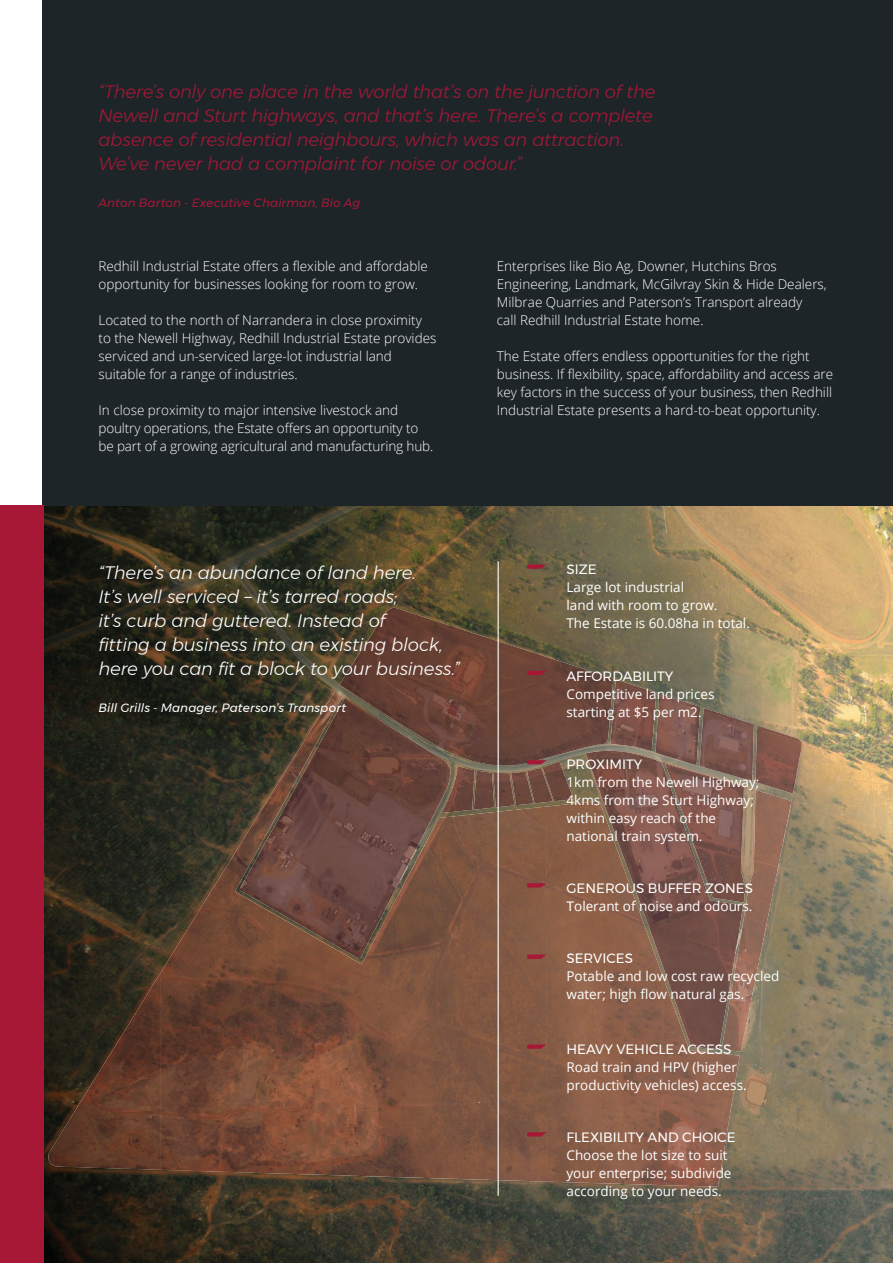
<style>
.page{position:relative;width:893px;height:1263px;background:#fff}
.page>*{position:absolute;margin:0;border:0;box-sizing:border-box;transform-origin:0 0}
.t1{font:italic 300 18px/24px "Montserrat";letter-spacing:-.015em;color:#a61836}
.t2{font:italic 300 18px/24px "Montserrat";letter-spacing:-.01em;color:#fff}
.Paragraph_Style_1{font:300 13.5px/18px "Open Sans";color:#fff}
.Paragraph_Style_1-2{font:13.5px/18px "Open Sans";color:#fff}
.Paragraph_Style_1-3{font:13.5px "Montserrat";color:#fff}
.t3{font:italic 12px "Montserrat";letter-spacing:.01em;color:#fff}
.t4{font:italic 12px "Montserrat";letter-spacing:.005em;color:#a61836}
.s1{font-family:"Montserrat"}
</style>
<div class="page">
<img style="left:43px;top:505px;width:850px;height:758px">
<img style="left:239px;top:698px;width:202px;height:239px">
<img style="left:586px;top:751px;width:136px;height:298px">
<img style="left:665px;top:765px;width:80px;height:137px">
<img style="left:722px;top:790px;width:69px;height:262px">
<img style="left:339px;top:608px;width:274px;height:158px">
<img style="left:610px;top:679px;width:46px;height:72px">
<img style="left:655px;top:694px;width:45px;height:71px">
<img style="left:700px;top:708px;width:54px;height:73px">
<img style="left:755px;top:725px;width:48px;height:69px">
<img style="left:441px;top:766px;width:34px;height:40px">
<img style="left:474px;top:771px;width:20px;height:35px">
<img style="left:493px;top:773px;width:22px;height:33px">
<img style="left:511px;top:771px;width:22px;height:34px">
<img style="left:527px;top:768px;width:19px;height:35px">
<img style="left:542px;top:762px;width:32px;height:39px">
<img style="left:288px;top:691px;width:54px;height:77px">
<img style="left:240px;top:767px;width:63px;height:77px">
<img style="left:546px;top:801px;width:78px;height:383px">
<img style="left:392px;top:806px;width:155px;height:375px">
<img style="left:199px;top:843px;width:78px;height:330px">
<img style="left:624px;top:868px;width:39px;height:317px">
<img style="left:160px;top:910px;width:39px;height:261px">
<img style="left:276px;top:915px;width:39px;height:259px">
<img style="left:353px;top:906px;width:40px;height:271px">
<img style="left:315px;top:937px;width:39px;height:239px">
<img style="left:122px;top:972px;width:39px;height:198px">
<img style="left:662px;top:975px;width:39px;height:211px">
<img style="left:83px;top:1035px;width:39px;height:134px">
<img style="left:701px;top:1051px;width:39px;height:136px">
<img style="left:47px;top:1097px;width:36px;height:70px">
<div style="left:43px;top:0;width:850px;height:505px;background:#1d2529"></div>
<div style="left:0;top:505px;width:43px;height:758px;background:#a61836"></div>
<svg style="left:527px;top:671px;width:20px;height:4px"></svg>
<svg style="left:527px;top:760px;width:20px;height:4px"></svg>
<svg style="left:527px;top:883px;width:20px;height:4px"></svg>
<svg style="left:527px;top:1044px;width:20px;height:5px"></svg>
<svg style="left:527px;top:1132px;width:20px;height:4px"></svg>
<svg style="left:527px;top:954px;width:20px;height:5px"></svg>
<svg style="left:527px;top:564px;width:20px;height:5px"></svg>
<hr style="left:498px;top:561px;width:1px;height:635px;background:#fff">
<p class="t1" style="left:98px;top:80px;width:559px">“There’s only one place in the world that’s on the junction of the Newell and Sturt highways, and that’s here. There’s a complete absence of residential neighbours, which was an attraction.<br>We’ve never had a complaint for noise or odour.”</p>
<p class="t4" style="left:98px;top:194px;width:263px">Anton Barton - Executive Chairman, Bio Ag</p>
<p class="Paragraph_Style_1" style="left:98px;top:256px;width:331px">Redhill Industrial Estate offers a flexible and affordable opportunity for businesses looking for room to grow.</p>
<p class="Paragraph_Style_1" style="left:98px;top:310px;width:339px">Located to the north of Narrandera in close proximity to the Newell Highway, Redhill Industrial Estate provides serviced and un-serviced large-lot industrial land suitable for a range of industries.</p>
<p class="Paragraph_Style_1" style="left:98px;top:400px;width:336px">In close proximity to major intensive livestock and poultry operations, the Estate offers an opportunity to be part of a growing agricultural and manufacturing hub.</p>
<p class="Paragraph_Style_1" style="left:497px;top:256px;width:331px">Enterprises like Bio Ag, Downer, Hutchins Bros Engineering, Landmark, McGilvray Skin &amp; Hide Dealers, Milbrae Quarries and Paterson’s Transport already<br>call Redhill Industrial Estate home.</p>
<p class="Paragraph_Style_1" style="left:497px;top:346px;width:338px">The Estate offers endless opportunities for the right business. If flexibility, space, affordability and access are key factors in the success of your business, then Redhill Industrial Estate presents a hard-to-beat opportunity.</p>
<p class="t2" style="left:98px;top:560px;width:363px">“There’s an abundance of land here.<br>It’s well serviced – it’s tarred roads;<br>it’s curb and guttered. Instead of<br>fitting a business into an existing block, here you can fit a block to your business.”</p>
<p class="t3" style="left:98px;top:698px;width:249px">Bill Grills - Manager, Paterson’s Transport</p>
<p class="Paragraph_Style_1-3" style="left:566px;top:559px;width:32px">SIZE</p>
<p class="Paragraph_Style_1-2" style="left:566px;top:578px;width:185px">Large lot industrial<br>land with room to grow.<br>The Estate is 60.08ha in total.</p>
<p class="Paragraph_Style_1-3" style="left:566px;top:665px;width:108px">AFFORDABILITY</p>
<p class="Paragraph_Style_1-2" style="left:566px;top:684px;width:149px">Competitive land prices starting at $5 per m2.</p>
<p class="Paragraph_Style_1-3" style="left:566px;top:754px;width:77px">PROXIMITY</p>
<p class="Paragraph_Style_1-2" style="left:566px;top:773px;width:194px">1km from the Newell Highway;<br>4kms from the Sturt Highway; within easy reach of the national train system.</p>
<p class="Paragraph_Style_1-3" style="left:566px;top:878px;width:188px">GENEROUS BUFFER ZONES</p>
<p class="Paragraph_Style_1-2" style="left:566px;top:897px;width:187px"><span class="s1">T</span>olerant of noise and odours.</p>
<p class="Paragraph_Style_1-3" style="left:566px;top:948px;width:68px">SERVICES</p>
<p class="Paragraph_Style_1-2" style="left:566px;top:967px;width:214px">Potable and low cost raw recycled water; high flow natural gas.</p>
<p class="Paragraph_Style_1-3" style="left:566px;top:1038px;width:167px">HEAVY VEHICLE ACCESS</p>
<p class="Paragraph_Style_1-2" style="left:566px;top:1057px;width:182px">Road train and HPV (higher productivity vehicles) access.</p>
<p class="Paragraph_Style_1-3" style="left:566px;top:1127px;width:171px">FLEXIBILITY AND CHOICE</p>
<p class="Paragraph_Style_1-2" style="left:566px;top:1146px;width:167px">Choose the lot size to suit your enterprise; subdivide according to your needs.</p>
</div>
